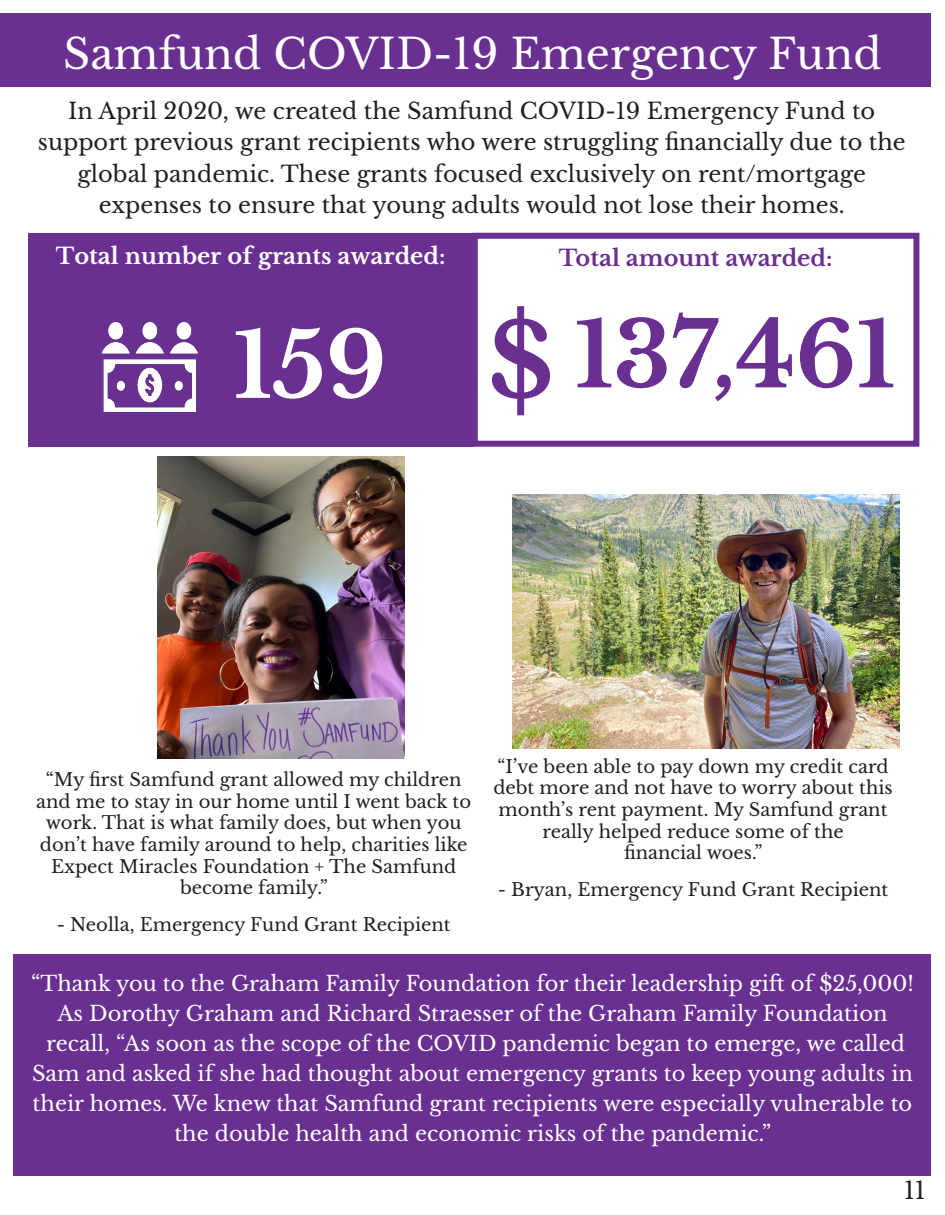
<style>
.page{position:relative;width:945px;height:1215px;background:#fff}
.page>*{position:absolute;margin:0;border:0;box-sizing:border-box;transform-origin:0 0}
.t1{font:700 102px "Libre Baskerville";color:#6a3091}
.t2{font:700 90px "Libre Baskerville";color:#6a3091}
.t3{font:700 90px "Libre Baskerville";color:#fff}
.t4{font:42px "Libre Baskerville";color:#fff}
.t5{font:24px "Libre Baskerville";color:#231f20}
.t6{font:22.5px/31.5px "Libre Baskerville";color:#231f20;text-align:center}
.t7{font:700 22.5px "Libre Baskerville";color:#fff}
.t8{font:700 22.5px "Libre Baskerville";color:#6a3091}
.t9{font:21px/30px "Libre Baskerville";color:#fff;text-align:center}
.t10{font:18px/21.6px "Libre Baskerville";color:#231f20;text-align:center}
</style>
<div class="page">
<div style="left:14px;top:954px;width:918px;height:222px;background:#6a3091"></div>
<div style="left:14px;top:14px;width:918px;height:73px;background:#6a3091"></div>
<img style="left:157px;top:456px;width:248px;height:303px">
<img style="left:513px;top:494px;width:386px;height:255px">
<div style="left:0;top:14px;width:14px;height:73px;background:#6a3091"></div>
<div style="left:472px;top:233px;width:447px;height:214px;background:#fff;border:6px solid #6a3091"></div>
<div style="left:28px;top:233px;width:446px;height:214px;background:#6a3091"></div>
<img style="left:101px;top:322px;width:97px;height:91px">
<p class="t4" style="left:63px;top:28px;width:820px">Samfund COVID-19 Emergency Fund</p>
<p class="t6" style="left:68px;top:95px;width:809px">In April 2020, we created the Samfund COVID-19 Emergency Fund to</p>
<p class="t6" style="left:38px;top:126px;width:870px">support previous grant recipients who were struggling financially due to the global pandemic. These grants focused exclusively on rent/mortgage</p>
<p class="t6" style="left:99px;top:189px;width:748px">expenses to ensure that young adults would not lose their homes.</p>
<p class="t7" style="left:56px;top:243px;width:391px">Total number of grants awarded:</p>
<p class="t3" style="left:233px;top:311px;width:155px">159</p>
<p class="t8" style="left:559px;top:244px;width:275px">Total amount awarded:</p>
<p class="t1" style="left:488px;top:299px;width:67px">$</p>
<p class="t2" style="left:574px;top:300px;width:323px">137,461</p>
<p class="t10" style="left:493px;top:756px;width:401px">“I’ve been able to pay down my credit card debt more and not have to worry about this month’s rent payment. My Samfund grant really helped reduce some of the</p>
<p class="t10" style="left:624px;top:842px;width:140px">financial woes.”</p>
<p class="t10" style="left:498px;top:879px;width:392px">- Bryan, Emergency Fund Grant Recipient</p>
<p class="t10" style="left:36px;top:769px;width:436px">“My first Samfund grant allowed my children and me to stay in our home until I went back to work. That is what family does, but when you don’t have family around to help, charities like Expect Miracles Foundation + The Samfund become family.”</p>
<p class="t10" style="left:57px;top:914px;width:395px">- Neolla, Emergency Fund Grant Recipient</p>
<p class="t9" style="left:31px;top:968px;width:884px">“Thank you to the Graham Family Foundation for their leadership gift of $25,000!<br>As Dorothy Graham and Richard Straesser of the Graham Family Foundation</p>
<p class="t9" style="left:32px;top:1028px;width:882px">recall, “As soon as the scope of the COVID pandemic began to emerge, we called Sam and asked if she had thought about emergency grants to keep young adults in their homes. We knew that Samfund grant recipients were especially vulnerable to the double health and economic risks of the pandemic.”</p>
<p class="t5" style="left:904px;top:1176px;width:23px">11</p>
</div>
